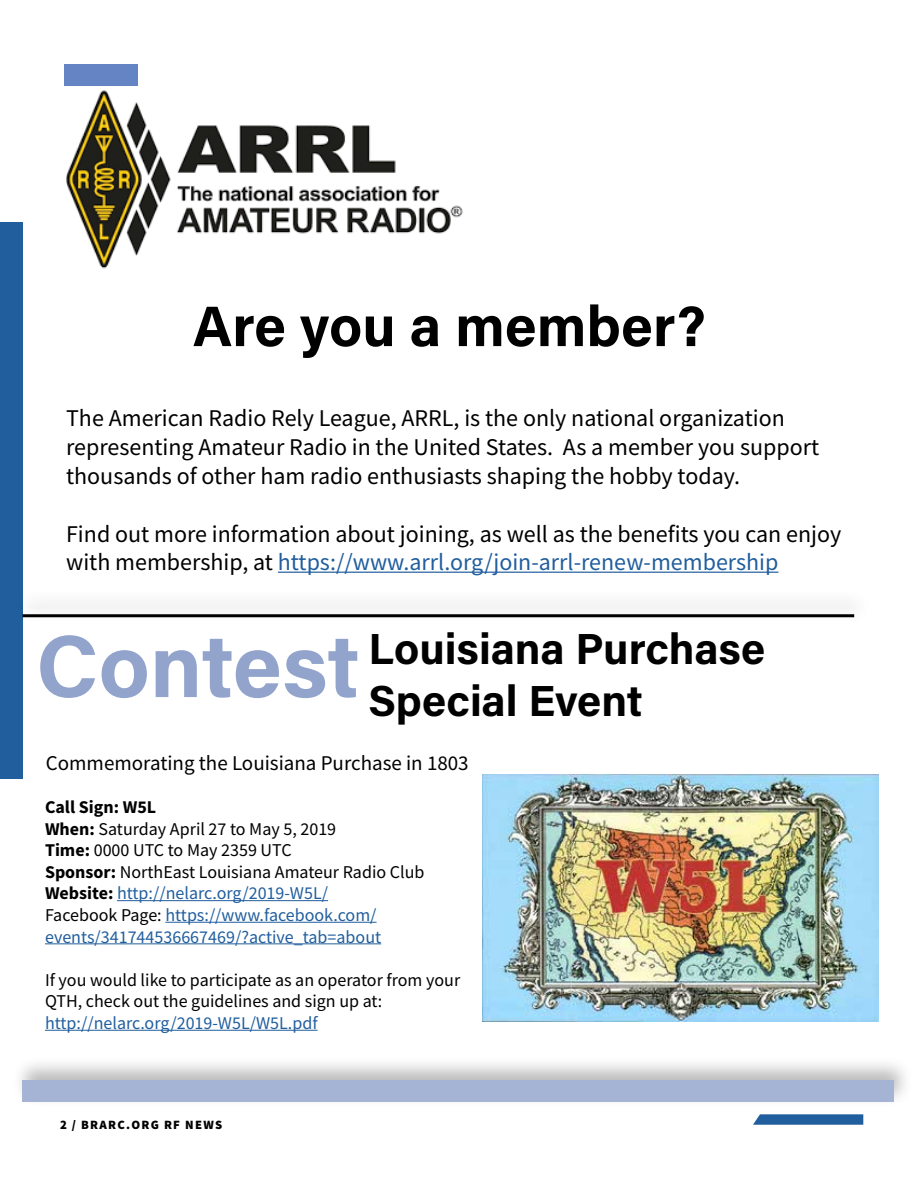
<style>
.page{position:relative;width:918px;height:1188px;background:#fff}
.page>*{position:absolute;margin:0;border:0;box-sizing:border-box;transform-origin:0 0}
.t1{font:700 57.15px "Acumin Pro";color:#000}
.t2{font:700 43.5px/52.2px "Acumin Pro";color:#000}
.t3{font:24px/28.8px "Source Sans Pro";color:#000}
.t4{font:21px "Source Sans Pro";color:#000}
.t5{font:18px/21.6px "Source Sans Pro";color:#000}
.t6{font:18px "Source Sans Pro";color:#215e9e}
.t7{font:900 12.75px "Source Sans Pro";letter-spacing:.1em;color:#000}
.s1{color:#215e9e}
.s2{font-weight:700}
</style>
<div class="page">
<div style="left:0;top:222px;width:22px;height:557px;background:#215e9e"></div>
<svg style="left:753px;top:1114px;width:110px;height:11px"></svg>
<div style="left:12px;top:1056px;width:902px;height:52px;background:#000;opacity:.28"></div>
<div style="left:22px;top:1080px;width:872px;height:22px;background:#a5b3d5"></div>
<div style="left:13px;top:590px;width:859px;height:33px;background:#f8f8f8"></div>
<hr style="left:22px;top:614px;width:832px;height:3px;background:#000">
<div style="left:64px;top:64px;width:73px;height:21px;background:#6484c3"></div>
<img style="left:66px;top:90px;width:397px;height:179px">
<hr style="left:278px;top:572px;width:500px;height:1px;background:#215e9e">
<img style="left:483px;top:774px;width:396px;height:248px">
<hr style="left:117px;top:900px;width:211px;height:1px;background:#215e9e">
<hr style="left:165px;top:922px;width:212px;height:1px;background:#215e9e">
<hr style="left:45px;top:943px;width:336px;height:1px;background:#215e9e">
<hr style="left:45px;top:1030px;width:273px;height:1px;background:#215e9e">
<h1 class="t1" style="left:193px;top:286px;width:515px">Are you a member?</h1>
<p class="t3" style="left:66px;top:404px;width:755px">The American Radio Rely League, ARRL, is the only national organization representing Amateur Radio in the United States. As a member you support thousands of other ham radio enthusiasts shaping the hobby today.</p>
<p class="t3" style="left:66px;top:519px;width:777px">Find out more information about joining, as well as the benefits you can enjoy with membership, at <span class="s1">https://www.arrl.org/join-arrl-renew-membership</span></p>
<h2 class="t2" style="left:36px;top:621px;width:731px;text-indent:333px">Louisiana Purchase<br><sup>Contest</sup> Special Event</h2>
<p class="t4" style="left:46px;top:749px;width:424px">Commemorating the Louisiana Purchase in 1803</p>
<p class="t5" style="left:45px;top:796px;width:381px"><span class="s2">Call Sign: W5L<br>When:</span> Saturday April 27 to May 5, 2019<br><span class="s2">Time:</span> 0000 UTC to May 2359 UTC<br><span class="s2">Sponsor:</span> NorthEast Louisiana Amateur Radio Club <span class="s2">Website:</span> <span class="s1">http://nelarc.org/2019-W5L/<br></span>Facebook Page: <span class="s1">https://www.facebook.com/ events/341744536667469/?active_tab=about</span></p>
<p class="t5" style="left:45px;top:969px;width:417px">If you would like to participate as an operator from your<br>QTH, check out the guidelines and sign up at:</p>
<p class="t6" style="left:45px;top:1011px;width:274px">http://nelarc.org/2019-W5L/W5L.pdf</p>
<p class="t7" style="left:60px;top:1116px;width:164px">2 / BRARC.ORG RF NEWS</p>
</div>
